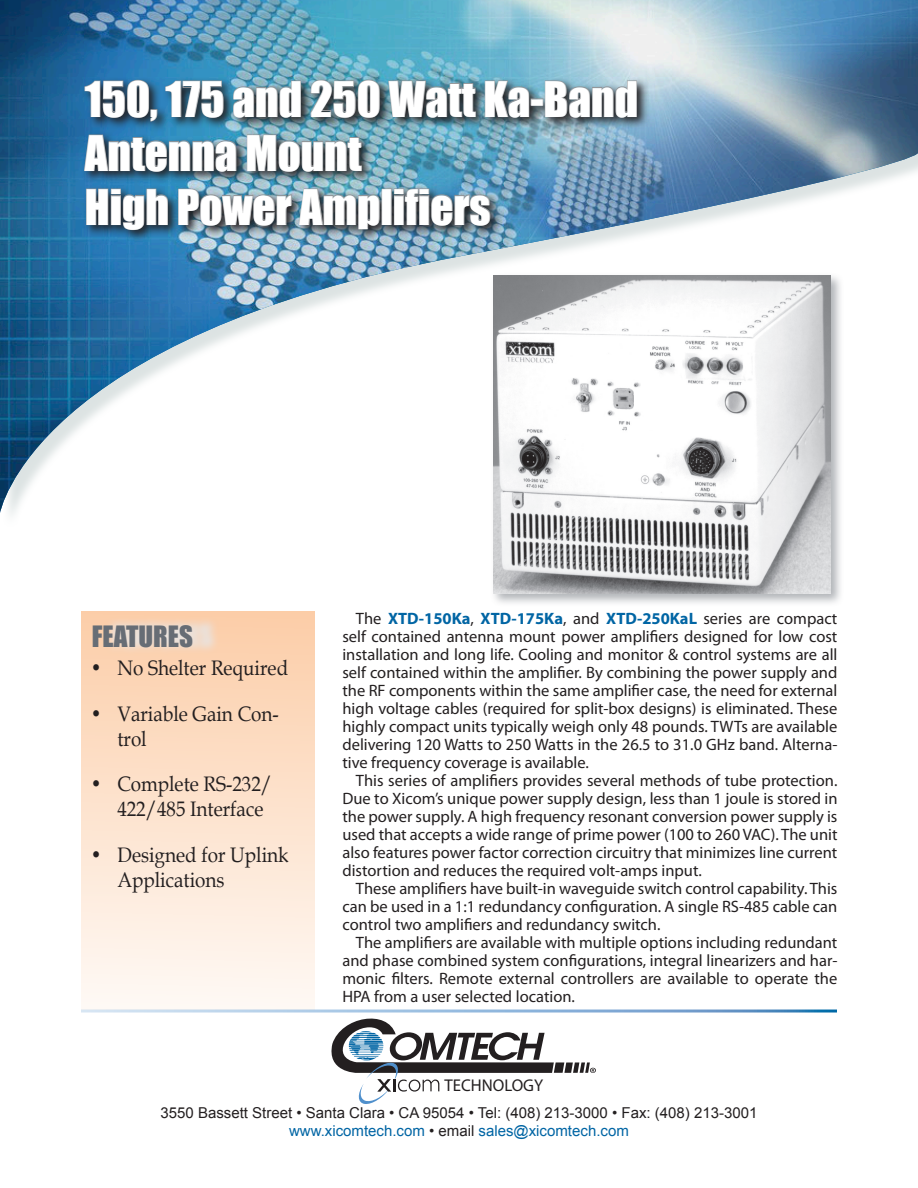
<style>
.page{position:relative;width:918px;height:1188px;background:#fff}
.page>*{position:absolute;margin:0;border:0;box-sizing:border-box;transform-origin:0 0}
.t1{font:45px/54px "Impact";color:#fff}
.Sub-Heading{font:27px "Impact";color:#676d75}
.Features_Bullet_Lits{font:21px/25.2px "Book Antiqua";color:#231f20;scale:.9 1}
.t2{font:17.1px "Myriad Pro";color:#231f20}
.Front_Page_Body{font:16.5px/18px "Myriad Pro";color:#231f20;text-align:justify}
.t3{font:15px "Arial";color:#231f20}
.t4{font:15px "Arial";color:#0065a4}
.s1{font-weight:700;color:#0065a4}
.s2{color:#231f20}
</style>
<div class="page">
<div style="left:81px;top:612px;width:234px;height:398px;background:linear-gradient(to bottom,#fccda8,#fef9f5)"></div>
<svg style="left:326px;top:1009px;width:270px;height:95px"></svg>
<hr style="left:81px;top:1010px;width:756px;height:3px;background:#fff">
<svg style="left:105px;top:616px;width:115px;height:38px;background:#f3d7c1"></svg>
<img style="left:0;top:0;width:918px;height:513px">
<div style="left:490px;top:272px;width:354px;height:335px;background:#676d75;opacity:.51"></div>
<img style="left:493px;top:276px;width:338px;height:318px">
<img style="left:80px;top:76px;width:569px;height:166px">
<svg style="left:84px;top:80px;width:74px;height:42px;background:#35546d"></svg>
<svg style="left:165px;top:80px;width:59px;height:38px;background:#3a5e73"></svg>
<svg style="left:233px;top:80px;width:68px;height:38px;background:#536973"></svg>
<svg style="left:310px;top:80px;width:70px;height:38px;background:#52666d"></svg>
<svg style="left:388px;top:80px;width:88px;height:38px;background:#4a5f68"></svg>
<svg style="left:485px;top:80px;width:45px;height:38px;background:#526770"></svg>
<div style="left:531px;top:99px;width:12px;height:6px;border:1px solid #939598"></div>
<svg style="left:545px;top:80px;width:92px;height:38px;background:#5f6c73"></svg>
<svg style="left:84px;top:134px;width:153px;height:38px;background:#3d5b6f"></svg>
<svg style="left:247px;top:134px;width:115px;height:38px;background:#54646b"></svg>
<svg style="left:86px;top:188px;width:82px;height:42px;background:#385265"></svg>
<img style="left:178px;top:188px;width:114px;height:38px">
<img style="left:299px;top:188px;width:81px;height:41px">
<div style="left:382px;top:189px;width:10px;height:36px;border:1px solid #939598"></div>
<svg style="left:394px;top:188px;width:97px;height:38px;background:#52626e"></svg>
<p class="t1" style="left:85px;top:71px;width:555px">150, 175 and 250 Watt Ka-Band<br>Antenna Mount</p>
<p class="t1" style="left:85px;top:179px;width:407px">High Power Amplifiers</p>
<p class="Sub-Heading" style="left:92px;top:616px;width:103px">FEATURES</p>
<p class="Features_Bullet_Lits" style="left:90px;top:655px;width:221px">• No Shelter Required</p>
<p class="Features_Bullet_Lits" style="left:117px;top:700px;width:181px;text-indent:-27px">• Variable Gain Con&shy;trol</p>
<p class="Features_Bullet_Lits" style="left:117px;top:771px;width:174px;text-indent:-27px">• Complete RS-232/<br>422/485 Interface</p>
<p class="Features_Bullet_Lits" style="left:117px;top:842px;width:192px;text-indent:-27px">• Designed for Uplink<br>Applications</p>
<p class="Front_Page_Body" style="left:342px;top:609px;width:497px;text-indent:13px">The <span class="s1">XTD-150Ka</span>, <span class="s1">XTD-175Ka</span>, and <span class="s1">XTD-250KaL</span> series are compact self contained antenna mount power amplifiers designed for low cost installation and long life. Cooling and monitor &amp; control systems are all self contained within the amplifier. By combining the power supply and the RF components within the same amplifier case, the need for external high voltage cables (required for split-box designs) is eliminated. These highly compact units typically weigh only 48 pounds. TWTs are available delivering 120 Watts to 250 Watts in the 26.5 to 31.0 GHz band. Alterna&shy;tive frequency coverage is available.</p>
<p class="Front_Page_Body" style="left:342px;top:771px;width:497px;text-indent:14px">This series of amplifiers provides several methods of tube protection.<br>Due to Xicom’s unique power supply design, less than 1 joule is stored in the power supply. A high frequency resonant conversion power supply is used that accepts a wide range of prime power (100 to 260 VAC). The unit also features power factor correction circuitry that minimizes line current distortion and reduces the required volt-amps input.</p>
<p class="Front_Page_Body" style="left:342px;top:879px;width:497px;text-indent:14px">These amplifiers have built-in waveguide switch control capability. This can be used in a 1:1 redundancy configuration. A single RS-485 cable can control two amplifiers and redundancy switch.</p>
<p class="Front_Page_Body" style="left:342px;top:933px;width:496px;text-indent:14px">The amplifiers are available with multiple options including redundant and phase combined system configurations, integral linearizers and har&shy;monic filters. Remote external controllers are available to operate the HPA from a user selected location.</p>
<p class="t2" style="left:445px;top:1075px;width:100px">TECHNOLOGY</p>
<p class="t3" style="left:161px;top:1103px;width:598px">3550 Bassett Street • Santa Clara • CA 95054 • Tel: (408) 213-3000 • Fax: (408) 213-3001</p>
<p class="t4" style="left:289px;top:1121px;width:341px">www.xicomtech.com <span class="s2">• email</span> sales@xicomtech.com</p>
</div>
